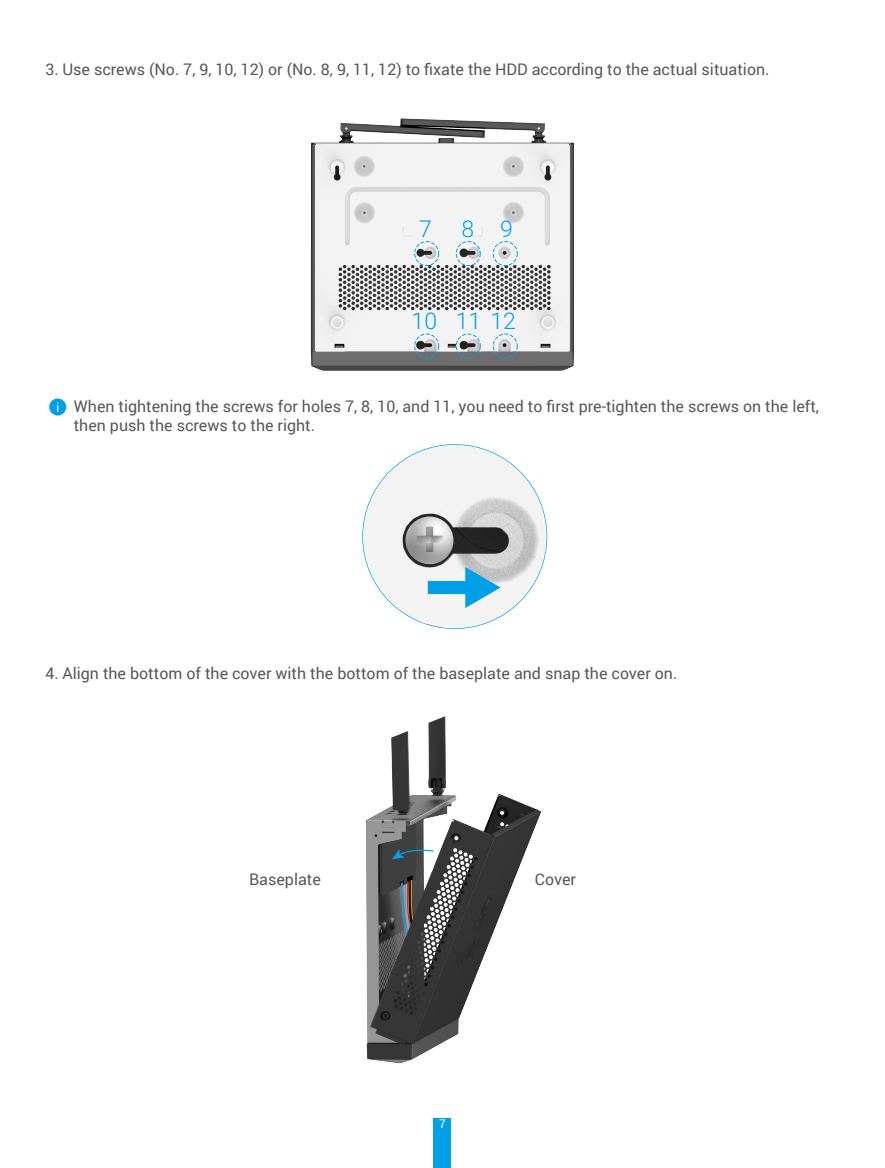
<style>
.page{position:relative;width:885px;height:1168px;background:#fff}
.page>*{position:absolute;margin:0;border:0;box-sizing:border-box;transform-origin:0 0}
.t1{font:300 23px "Roboto";color:#00a0e9}
.t2{font:16px/19.2px "Roboto";color:#595857}
.t3{font:12px "Roboto";color:#fff}
</style>
<div class="page">
<div style="left:434px;top:1118px;width:17px;height:50px;background:#00a1e9"></div>
<img style="left:311px;top:118px;width:263px;height:253px">
<div style="left:414px;top:241px;width:25px;height:25px;border:1px dashed #00a0e9;border-radius:50%"></div>
<div style="left:414px;top:334px;width:25px;height:24px;border:1px dashed #00a0e9;border-radius:50%"></div>
<div style="left:456px;top:334px;width:24px;height:24px;border:1px dashed #00a0e9;border-radius:50%"></div>
<div style="left:456px;top:241px;width:24px;height:25px;border:1px dashed #00a0e9;border-radius:50%"></div>
<div style="left:492px;top:241px;width:25px;height:25px;border:1px dashed #00a0e9;border-radius:50%"></div>
<div style="left:492px;top:334px;width:25px;height:24px;border:1px dashed #00a0e9;border-radius:50%"></div>
<svg style="left:49px;top:398px;width:17px;height:18px"></svg>
<img style="left:363px;top:445px;width:183px;height:183px;border-radius:92px">
<img style="left:405px;top:516px;width:48px;height:48px;border-radius:24px">
<svg style="left:427px;top:567px;width:73px;height:41px"></svg>
<div style="left:420px;top:620px;width:31px;height:8px;background:#f4f4f4"></div>
<img style="left:365px;top:716px;width:176px;height:348px">
<svg style="left:382px;top:823px;width:53px;height:113px;background:#606263"></svg>
<svg style="left:461px;top:947px;width:4px;height:11px"></svg>
<p class="t2" style="left:45px;top:59px;width:725px">3. Use screws (No. 7, 9, 10, 12) or (No. 8, 9, 11, 12) to fixate the HDD according to the actual situation.</p>
<h1 class="t1" style="left:419px;top:212px;width:14px">7</h1>
<h1 class="t1" style="left:461px;top:212px;width:53px">8 9</h1>
<h1 class="t1" style="left:411px;top:304px;width:106px">10 11 12</h1>
<p class="t2" style="left:74px;top:396px;width:746px">When tightening the screws for holes 7, 8, 10, and 11, you need to first pre-tighten the screws on the left, then push the screws to the right.</p>
<p class="t2" style="left:45px;top:663px;width:633px">4. Align the bottom of the cover with the bottom of the baseplate and snap the cover on.</p>
<p class="t2" style="left:249px;top:869px;width:73px">Baseplate</p>
<p class="t2" style="left:535px;top:869px;width:43px">Cover</p>
<p class="t3" style="left:439px;top:1116px;width:8px">7</p>
</div>
